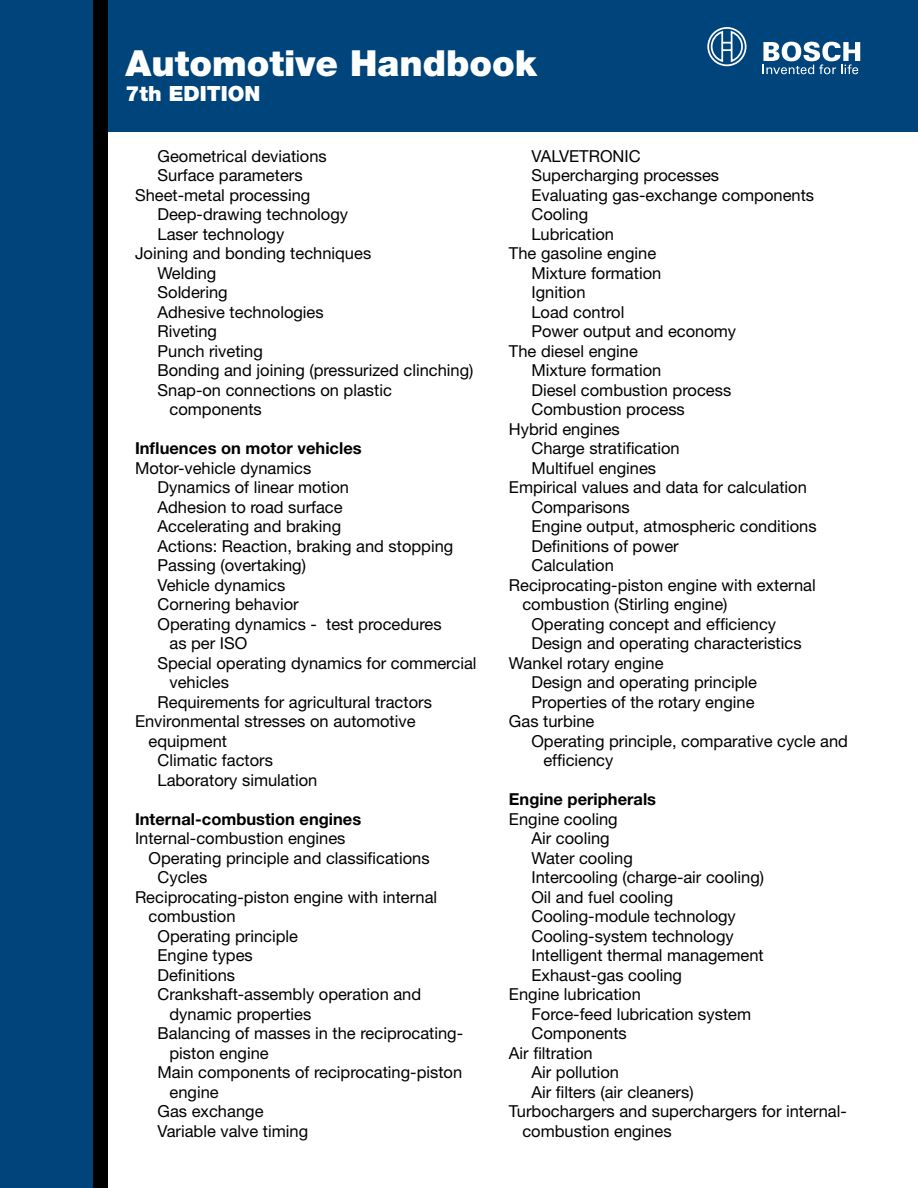
<style>
.page{position:relative;width:918px;height:1188px;background:#fff}
.page>*{position:absolute;margin:0;border:0;box-sizing:border-box;transform-origin:0 0}
.t1{font:900 36px "Helvetica Neue";color:#fff}
.t2{font:900 21px "Helvetica Neue";color:#fff}
.t3{font:16.5px "Helvetica Neue";color:#000}
.t4{font:700 16.5px "Helvetica Neue";color:#000}
</style>
<div class="page">
<div style="left:0;top:0;width:918px;height:132px;background:#00447c"></div>
<div style="left:0;top:0;width:108px;height:1188px;background:#00447c"></div>
<div style="left:93px;top:0;width:15px;height:1188px;background:#000"></div>
<svg style="left:763px;top:42px;width:97px;height:32px"></svg>
<svg style="left:707px;top:27px;width:40px;height:40px"></svg>
<h1 class="t1" style="left:126px;top:42px;width:413px">Automotive Handbook</h1>
<p class="t2" style="left:126px;top:81px;width:136px">7th EDITION</p>
<p class="t3" style="left:158px;top:146px;width:171px">Geometrical deviations</p>
<p class="t3" style="left:158px;top:165px;width:147px">Surface parameters</p>
<p class="t3" style="left:135px;top:185px;width:177px">Sheet-metal processing</p>
<p class="t3" style="left:158px;top:204px;width:192px">Deep-drawing technology</p>
<p class="t3" style="left:158px;top:224px;width:128px">Laser technology</p>
<p class="t3" style="left:135px;top:243px;width:238px">Joining and bonding techniques</p>
<p class="t3" style="left:158px;top:263px;width:60px">Welding</p>
<p class="t3" style="left:158px;top:282px;width:72px">Soldering</p>
<p class="t3" style="left:158px;top:302px;width:168px">Adhesive technologies</p>
<p class="t3" style="left:158px;top:321px;width:61px">Riveting</p>
<p class="t3" style="left:158px;top:341px;width:107px">Punch riveting</p>
<p class="t3" style="left:158px;top:360px;width:317px">Bonding and joining (pressurized clinching)</p>
<p class="t3" style="left:158px;top:380px;width:236px">Snap-on connections on plastic</p>
<p class="t3" style="left:170px;top:399px;width:94px">components</p>
<p class="t4" style="left:135px;top:438px;width:228px">Influences on motor vehicles</p>
<p class="t3" style="left:135px;top:458px;width:178px">Motor-vehicle dynamics</p>
<p class="t3" style="left:158px;top:477px;width:193px">Dynamics of linear motion</p>
<p class="t3" style="left:158px;top:497px;width:187px">Adhesion to road surface</p>
<p class="t3" style="left:158px;top:516px;width:185px">Accelerating and braking</p>
<p class="t3" style="left:158px;top:536px;width:297px">Actions: Reaction, braking and stopping</p>
<p class="t3" style="left:158px;top:555px;width:150px">Passing (overtaking)</p>
<p class="t3" style="left:158px;top:575px;width:129px">Vehicle dynamics</p>
<p class="t3" style="left:158px;top:594px;width:143px">Cornering behavior</p>
<p class="t3" style="left:158px;top:614px;width:286px">Operating dynamics - test procedures</p>
<p class="t3" style="left:170px;top:633px;width:79px">as per ISO</p>
<p class="t3" style="left:158px;top:653px;width:321px">Special operating dynamics for commercial</p>
<p class="t3" style="left:170px;top:672px;width:61px">vehicles</p>
<p class="t3" style="left:158px;top:692px;width:276px">Requirements for agricultural tractors</p>
<p class="t3" style="left:135px;top:711px;width:282px">Environmental stresses on automotive</p>
<p class="t3" style="left:148px;top:731px;width:80px">equipment</p>
<p class="t3" style="left:158px;top:750px;width:117px">Climatic factors</p>
<p class="t3" style="left:158px;top:770px;width:161px">Laboratory simulation</p>
<p class="t4" style="left:135px;top:808px;width:228px">Internal-combustion engines</p>
<p class="t3" style="left:135px;top:828px;width:212px">Internal-combustion engines</p>
<p class="t3" style="left:148px;top:848px;width:283px">Operating principle and classifications</p>
<p class="t3" style="left:158px;top:867px;width:51px">Cycles</p>
<p class="t3" style="left:135px;top:887px;width:304px">Reciprocating-piston engine with internal</p>
<p class="t3" style="left:148px;top:906px;width:89px">combustion</p>
<p class="t3" style="left:158px;top:926px;width:142px">Operating principle</p>
<p class="t3" style="left:158px;top:945px;width:97px">Engine types</p>
<p class="t3" style="left:158px;top:965px;width:79px">Definitions</p>
<p class="t3" style="left:158px;top:984px;width:265px">Crankshaft-assembly operation and</p>
<p class="t3" style="left:170px;top:1004px;width:143px">dynamic properties</p>
<p class="t3" style="left:158px;top:1023px;width:307px">Balancing of masses in the reciprocating-</p>
<p class="t3" style="left:170px;top:1043px;width:101px">piston engine</p>
<p class="t3" style="left:158px;top:1062px;width:306px">Main components of reciprocating-piston</p>
<p class="t3" style="left:170px;top:1082px;width:51px">engine</p>
<p class="t3" style="left:158px;top:1101px;width:108px">Gas exchange</p>
<p class="t3" style="left:158px;top:1121px;width:152px">Variable valve timing</p>
<p class="t3" style="left:531px;top:146px;width:111px">VALVETRONIC</p>
<p class="t3" style="left:531px;top:165px;width:189px">Supercharging processes</p>
<p class="t3" style="left:531px;top:185px;width:284px">Evaluating gas-exchange components</p>
<p class="t3" style="left:531px;top:204px;width:58px">Cooling</p>
<p class="t3" style="left:531px;top:224px;width:84px">Lubrication</p>
<p class="t3" style="left:509px;top:243px;width:149px">The gasoline engine</p>
<p class="t3" style="left:531px;top:263px;width:131px">Mixture formation</p>
<p class="t3" style="left:531px;top:282px;width:56px">Ignition</p>
<p class="t3" style="left:531px;top:302px;width:94px">Load control</p>
<p class="t3" style="left:531px;top:321px;width:206px">Power output and economy</p>
<p class="t3" style="left:509px;top:341px;width:130px">The diesel engine</p>
<p class="t3" style="left:531px;top:360px;width:131px">Mixture formation</p>
<p class="t3" style="left:531px;top:380px;width:201px">Diesel combustion process</p>
<p class="t3" style="left:531px;top:399px;width:155px">Combustion process</p>
<p class="t3" style="left:509px;top:419px;width:112px">Hybrid engines</p>
<p class="t3" style="left:531px;top:438px;width:150px">Charge stratification</p>
<p class="t3" style="left:531px;top:458px;width:126px">Multifuel engines</p>
<p class="t3" style="left:509px;top:477px;width:299px">Empirical values and data for calculation</p>
<p class="t3" style="left:531px;top:497px;width:100px">Comparisons</p>
<p class="t3" style="left:531px;top:516px;width:287px">Engine output, atmospheric conditions</p>
<p class="t3" style="left:531px;top:536px;width:149px">Definitions of power</p>
<p class="t3" style="left:531px;top:555px;width:84px">Calculation</p>
<p class="t3" style="left:509px;top:575px;width:308px">Reciprocating-piston engine with external</p>
<p class="t3" style="left:522px;top:594px;width:207px">combustion (Stirling engine)</p>
<p class="t3" style="left:531px;top:614px;width:246px">Operating concept and efficiency</p>
<p class="t3" style="left:531px;top:633px;width:272px">Design and operating characteristics</p>
<p class="t3" style="left:509px;top:653px;width:156px">Wankel rotary engine</p>
<p class="t3" style="left:531px;top:672px;width:227px">Design and operating principle</p>
<p class="t3" style="left:531px;top:692px;width:225px">Properties of the rotary engine</p>
<p class="t3" style="left:509px;top:711px;width:87px">Gas turbine</p>
<p class="t3" style="left:531px;top:731px;width:318px">Operating principle, comparative cycle and</p>
<p class="t3" style="left:543px;top:750px;width:71px">efficiency</p>
<p class="t4" style="left:509px;top:789px;width:149px">Engine peripherals</p>
<p class="t3" style="left:509px;top:809px;width:110px">Engine cooling</p>
<p class="t3" style="left:531px;top:828px;width:80px">Air cooling</p>
<p class="t3" style="left:531px;top:848px;width:103px">Water cooling</p>
<p class="t3" style="left:531px;top:867px;width:234px">Intercooling (charge-air cooling)</p>
<p class="t3" style="left:531px;top:887px;width:143px">Oil and fuel cooling</p>
<p class="t3" style="left:531px;top:906px;width:206px">Cooling-module technology</p>
<p class="t3" style="left:531px;top:926px;width:204px">Cooling-system technology</p>
<p class="t3" style="left:531px;top:945px;width:234px">Intelligent thermal management</p>
<p class="t3" style="left:531px;top:965px;width:152px">Exhaust-gas cooling</p>
<p class="t3" style="left:509px;top:984px;width:134px">Engine lubrication</p>
<p class="t3" style="left:531px;top:1004px;width:221px">Force-feed lubrication system</p>
<p class="t3" style="left:531px;top:1023px;width:97px">Components</p>
<p class="t3" style="left:509px;top:1043px;width:85px">Air filtration</p>
<p class="t3" style="left:531px;top:1062px;width:89px">Air pollution</p>
<p class="t3" style="left:531px;top:1082px;width:164px">Air filters (air cleaners)</p>
<p class="t3" style="left:509px;top:1101px;width:339px">Turbochargers and superchargers for internal-</p>
<p class="t3" style="left:522px;top:1121px;width:151px">combustion engines</p>
</div>
